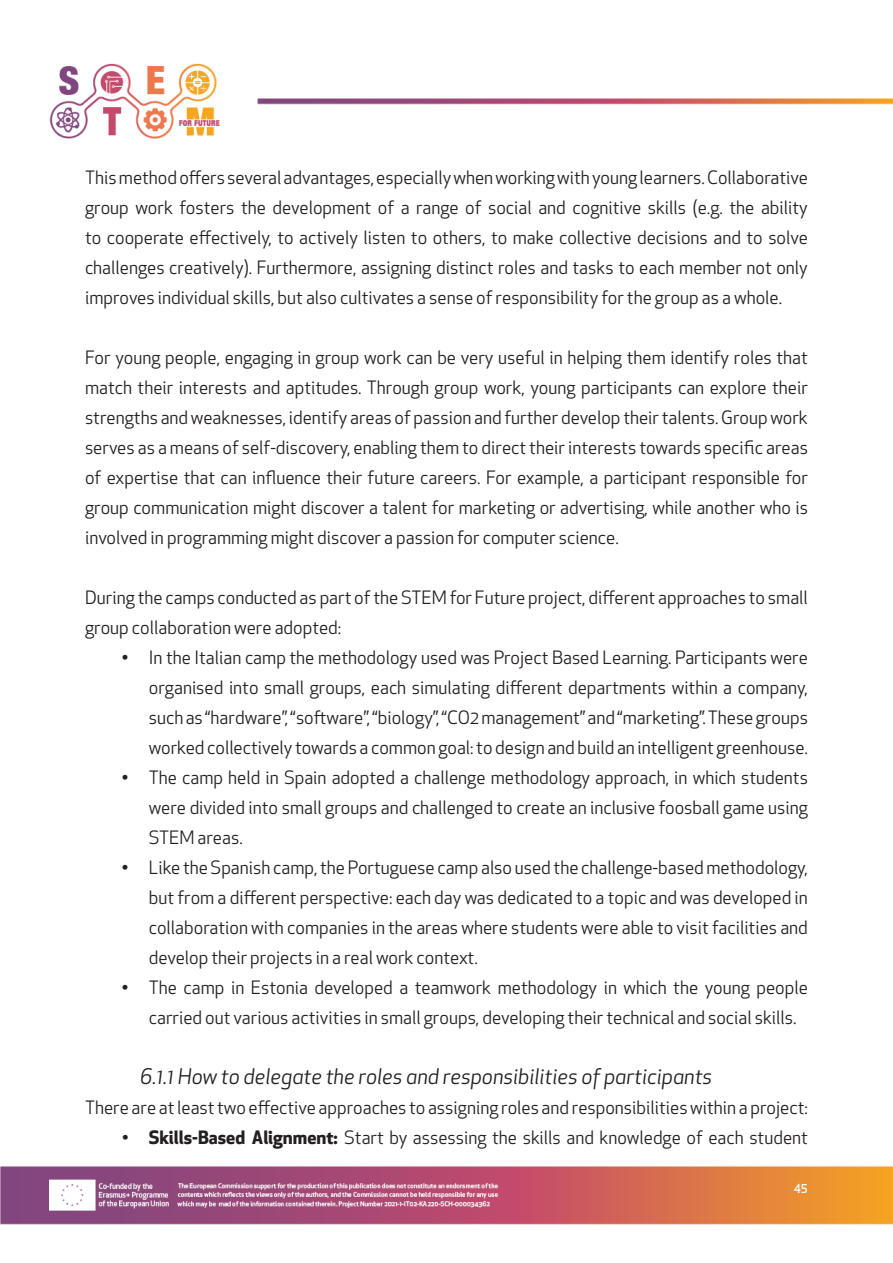
<style>
.page{position:relative;width:893px;height:1263px;background:#fff}
.page>*{position:absolute;margin:0;border:0;box-sizing:border-box;transform-origin:0 0}
.t1{font:italic 21px "Apex New";color:#231f20}
.t2{font:18px/30px "Apex New";color:#231f20;text-align:justify}
.t3{font:500 12px "Apex New";color:#fff}
.s1{font-weight:700}
</style>
<div class="page">
<img style="left:0;top:63px;width:893px;height:1162px">
<p class="t2" style="left:85px;top:162px;width:724px">This method offers several advantages, especially when working with young learners. Collaborative group work fosters the development of a range of social and cognitive skills (e.g. the ability to cooperate effectively, to actively listen to others, to make collective decisions and to solve challenges creatively). Furthermore, assigning distinct roles and tasks to each member not only improves individual skills, but also cultivates a sense of responsibility for the group as a whole.</p>
<p class="t2" style="left:85px;top:342px;width:724px">For young people, engaging in group work can be very useful in helping them identify roles that match their interests and aptitudes. Through group work, young participants can explore their strengths and weaknesses, identify areas of passion and further develop their talents. Group work serves as a means of self-discovery, enabling them to direct their interests towards specific areas of expertise that can influence their future careers. For example, a participant responsible for group communication might discover a talent for marketing or advertising, while another who is involved in programming might discover a passion for computer science.</p>
<p class="t2" style="left:85px;top:582px;width:724px">During the camps conducted as part of the STEM for Future project, different approaches to small group collaboration were adopted:</p>
<p class="t2" style="left:149px;top:642px;width:661px;text-indent:-27px">• In the Italian camp the methodology used was Project Based Learning. Participants were organised into small groups, each simulating different departments within a company, such as “hardware”, “software”, “biology”, “CO2 management” and “marketing”. These groups worked collectively towards a common goal: to design and build an intelligent greenhouse.</p>
<p class="t2" style="left:149px;top:762px;width:661px;text-indent:-27px">• The camp held in Spain adopted a challenge methodology approach, in which students were divided into small groups and challenged to create an inclusive foosball game using STEM areas.</p>
<p class="t2" style="left:149px;top:852px;width:661px;text-indent:-27px">• Like the Spanish camp, the Portuguese camp also used the challenge-based methodology, but from a different perspective: each day was dedicated to a topic and was developed in collaboration with companies in the areas where students were able to visit facilities and develop their projects in a real work context.</p>
<p class="t2" style="left:149px;top:972px;width:661px;text-indent:-27px">• The camp in Estonia developed a teamwork methodology in which the young people carried out various activities in small groups, developing their technical and social skills.</p>
<p class="t1" style="left:140px;top:1063px;width:573px">6.1.1 How to delegate the roles and responsibilities of participants</p>
<p class="t2" style="left:85px;top:1092px;width:724px">There are at least two effective approaches to assigning roles and responsibilities within a project:</p>
<p class="t2" style="left:122px;top:1122px;width:688px"><span class="s1">• Skills-Based Alignment:</span> Start by assessing the skills and knowledge of each student</p>
<p class="t3" style="left:794px;top:1181px;width:16px">45</p>
</div>
